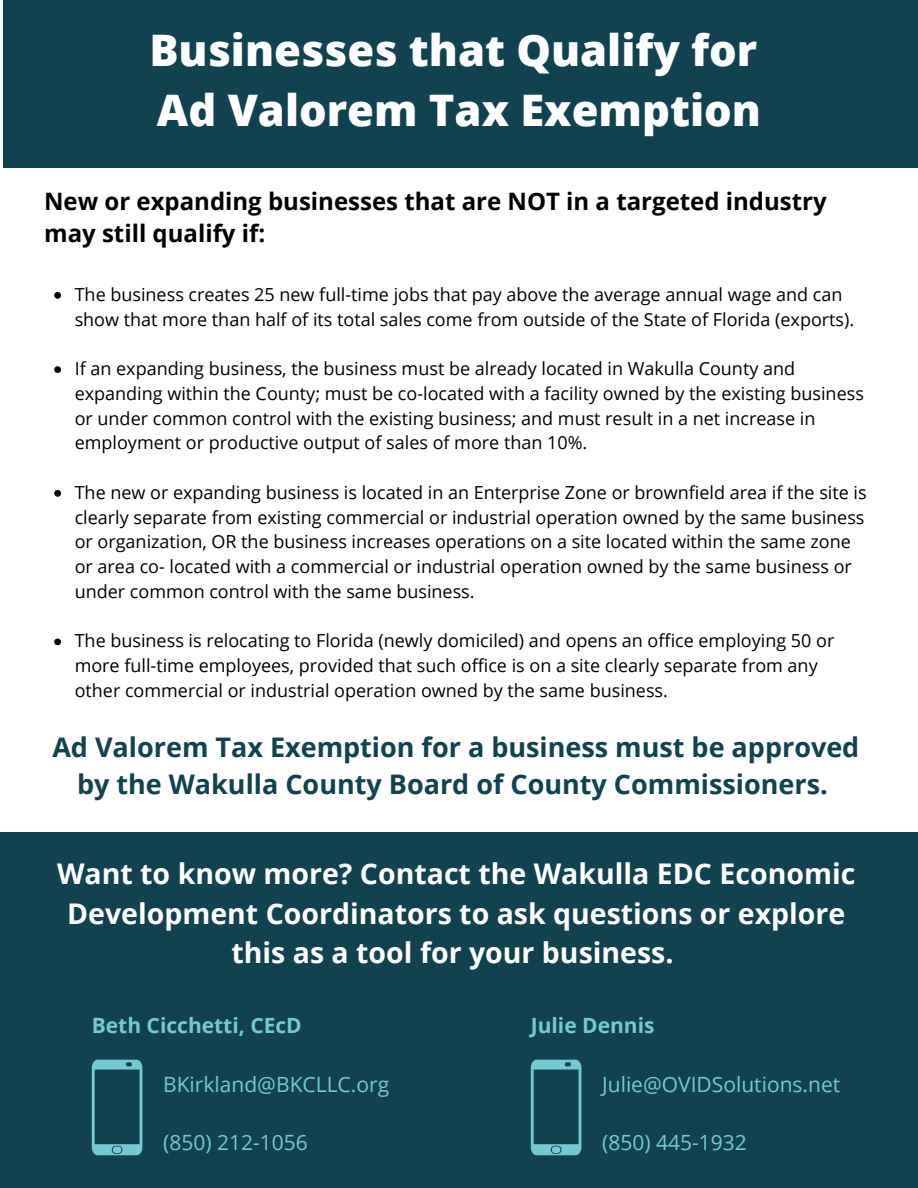
<style>
.page{position:relative;width:918px;height:1188px;background:#fff}
.page>*{position:absolute;margin:0;border:0;box-sizing:border-box;transform-origin:0 0}
.t1{font:800 43.5px/60.8px "Open Sans";color:#fff}
.t2{font:700 28.5px/39.3px "Open Sans";color:#fff;text-align:center}
.t3{font:700 27px/37.2px "Open Sans";color:#124250;text-align:center}
.t4{font:700 24px/32.7px "Open Sans";color:#000}
.t5{font:21px "Open Sans";color:#76c9d3}
.t6{font:700 21px "Open Sans";color:#76c9d3}
.t7{font:18px/24.8px "Open Sans";color:#000}
</style>
<div class="page">
<div style="left:3px;top:0;width:915px;height:168px;background:#124250"></div>
<svg style="left:54px;top:292px;width:7px;height:7px"></svg>
<svg style="left:54px;top:366px;width:7px;height:7px"></svg>
<svg style="left:54px;top:490px;width:7px;height:7px"></svg>
<svg style="left:54px;top:638px;width:7px;height:7px"></svg>
<div style="left:0;top:832px;width:918px;height:356px;background:#124250"></div>
<svg style="left:92px;top:1060px;width:50px;height:95px"></svg>
<div style="left:113px;top:1147px;width:8px;height:6px;background:#76c9d3;border-radius:3px"></div>
<svg style="left:531px;top:1060px;width:50px;height:95px"></svg>
<div style="left:552px;top:1147px;width:8px;height:6px;background:#76c9d3;border-radius:3px"></div>
<h1 class="t1" style="left:149px;top:18px;width:613px">Businesses that Qualify for<br>Ad Valorem Tax Exemption</h1>
<h3 class="t4" style="left:44px;top:184px;width:784px">New or expanding businesses that are NOT in a targeted industry may still qualify if:</h3>
<p class="t7" style="left:75px;top:282px;width:781px">The business creates 25 new full-time jobs that pay above the average annual wage and can show that more than half of its total sales come from outside of the State of Florida (exports).</p>
<p class="t7" style="left:75px;top:356px;width:791px">If an expanding business, the business must be already located in Wakulla County and expanding within the County; must be co-located with a facility owned by the existing business or under common control with the existing business; and must result in a net increase in employment or productive output of sales of more than 10%.</p>
<p class="t7" style="left:75px;top:480px;width:794px">The new or expanding business is located in an Enterprise Zone or brownfield area if the site is clearly separate from existing commercial or industrial operation owned by the same business or organization, OR the business increases operations on a site located within the same zone or area co- located with a commercial or industrial operation owned by the same business or under common control with the same business.</p>
<p class="t7" style="left:75px;top:628px;width:761px">The business is relocating to Florida (newly domiciled) and opens an office employing 50 or more full-time employees, provided that such office is on a site clearly separate from any other commercial or industrial operation owned by the same business.</p>
<h3 class="t3" style="left:52px;top:728px;width:809px">Ad Valorem Tax Exemption for a business must be approved by the Wakulla County Board of County Commissioners.</h3>
<h2 class="t2" style="left:57px;top:854px;width:800px">Want to know more? Contact the Wakulla EDC Economic<br>Development Coordinators to ask questions or explore this as a tool for your business.</h2>
<p class="t6" style="left:92px;top:1011px;width:212px">Beth Cicchetti, CEcD</p>
<p class="t5" style="left:163px;top:1069px;width:228px">BKirkland@BKCLLC.org</p>
<p class="t5" style="left:163px;top:1128px;width:146px">(850) 212-1056</p>
<p class="t6" style="left:531px;top:1011px;width:125px">Julie Dennis</p>
<p class="t5" style="left:602px;top:1069px;width:240px">Julie@OVIDSolutions.net</p>
<p class="t5" style="left:602px;top:1128px;width:146px">(850) 445-1932</p>
</div>
